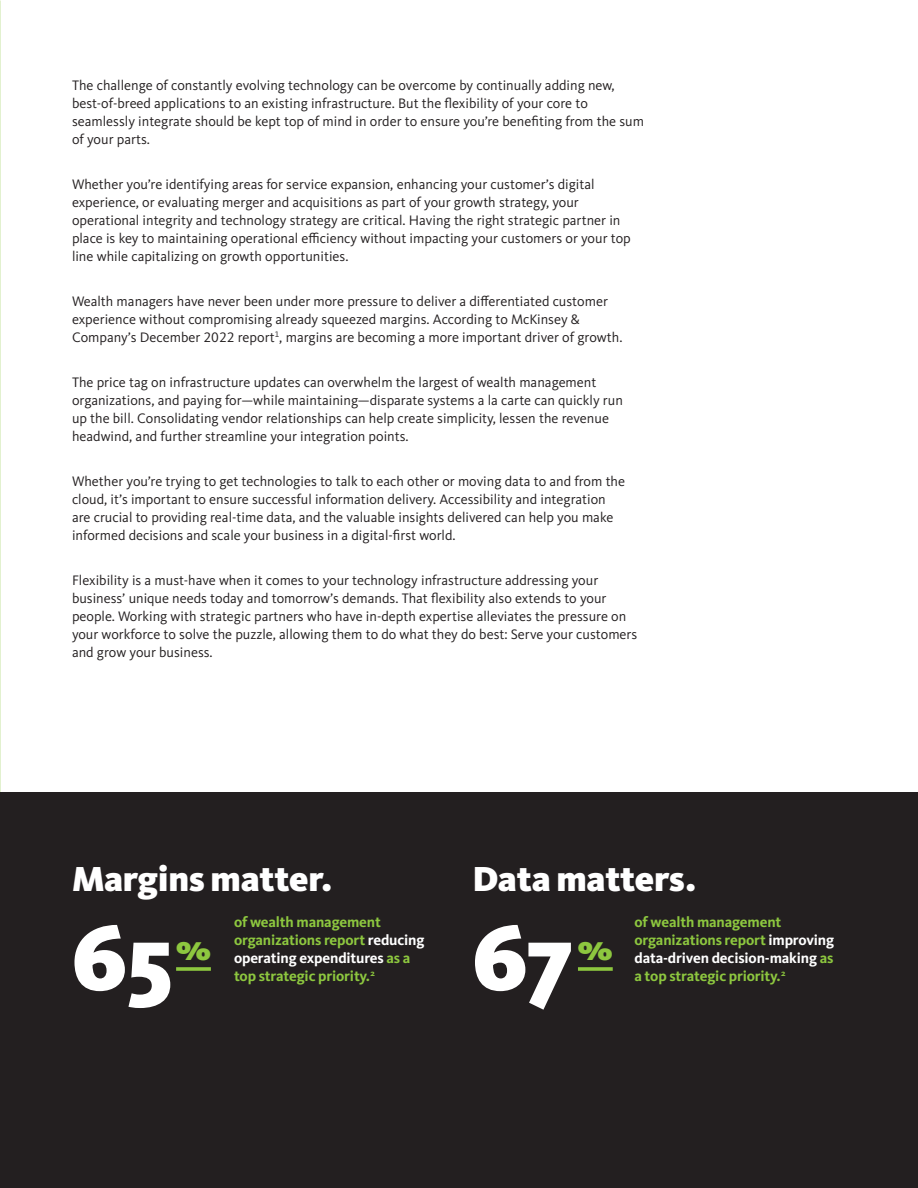
<style>
.page{position:relative;width:918px;height:1188px;background:#fff}
.page>*{position:absolute;margin:0;border:0;box-sizing:border-box;transform-origin:0 0}
.Display_2{font:900 96px "Kievit Pro";color:#fff}
.H2_0p{font:900 36px "Kievit Pro";letter-spacing:-.005em;color:#fff}
.Display_2-2{font:900 36px "Kievit Pro";color:#8dc73f}
.Stats_text{font:700 15px/18px "Kievit Pro";letter-spacing:-.01em;color:#8dc73f}
.Body_2_0{font:14.25px/18px "Kievit Pro";color:#231f20}
.s1{color:#fff}
</style>
<div class="page">
<div style="left:0;top:792px;width:918px;height:396px;background:#231f20"></div>
<svg style="left:176px;top:967px;width:35px;height:4px"></svg>
<svg style="left:578px;top:967px;width:35px;height:4px"></svg>
<p class="Body_2_0" style="left:72px;top:76px;width:574px">The challenge of constantly evolving technology can be overcome by continually adding new, best-of-breed applications to an existing infrastructure. But the flexibility of your core to seamlessly integrate should be kept top of mind in order to ensure you’re benefiting from the sum of your parts.</p>
<p class="Body_2_0" style="left:72px;top:175px;width:560px">Whether you’re identifying areas for service expansion, enhancing your customer’s digital experience, or evaluating merger and acquisitions as part of your growth strategy, your operational integrity and technology strategy are critical. Having the right strategic partner in place is key to maintaining operational efficiency without impacting your customers or your top line while capitalizing on growth opportunities.</p>
<p class="Body_2_0" style="left:72px;top:292px;width:552px">Wealth managers have never been under more pressure to deliver a differentiated customer experience without compromising already squeezed margins. According to McKinsey &amp;<br>Company’s December 2022 report<sup>1</sup>, margins are becoming a more important driver of growth.</p>
<p class="Body_2_0" style="left:72px;top:373px;width:552px">The price tag on infrastructure updates can overwhelm the largest of wealth management organizations, and paying for—while maintaining—disparate systems a la carte can quickly run up the bill. Consolidating vendor relationships can help create simplicity, lessen the revenue headwind, and further streamline your integration points.</p>
<p class="Body_2_0" style="left:72px;top:472px;width:555px">Whether you’re trying to get technologies to talk to each other or moving data to and from the cloud, it’s important to ensure successful information delivery. Accessibility and integration are crucial to providing real-time data, and the valuable insights delivered can help you make informed decisions and scale your business in a digital-first world.</p>
<p class="Body_2_0" style="left:72px;top:571px;width:567px">Flexibility is a must-have when it comes to your technology infrastructure addressing your business’ unique needs today and tomorrow’s demands. That flexibility also extends to your people. Working with strategic partners who have in-depth expertise alleviates the pressure on your workforce to solve the puzzle, allowing them to do what they do best: Serve your customers and grow your business.</p>
<p class="H2_0p" style="left:72px;top:857px;width:262px">Margins matter.</p>
<p class="Display_2" style="left:72px;top:900px;width:102px">65</p>
<p class="Stats_text" style="left:234px;top:913px;width:192px">of wealth management organizations report <span class="s1">reducing operating expenditures</span> as a top strategic priority.<sup>2</sup></p>
<p class="Display_2-2" style="left:176px;top:926px;width:36px">%</p>
<p class="H2_0p" style="left:472px;top:857px;width:226px">Data matters.</p>
<p class="Display_2" style="left:472px;top:900px;width:104px">67</p>
<p class="Stats_text" style="left:634px;top:913px;width:201px">of wealth management organizations report <span class="s1">improving data-driven decision-making</span> as a top strategic priority.<sup>2</sup></p>
<p class="Display_2-2" style="left:578px;top:926px;width:36px">%</p>
</div>
